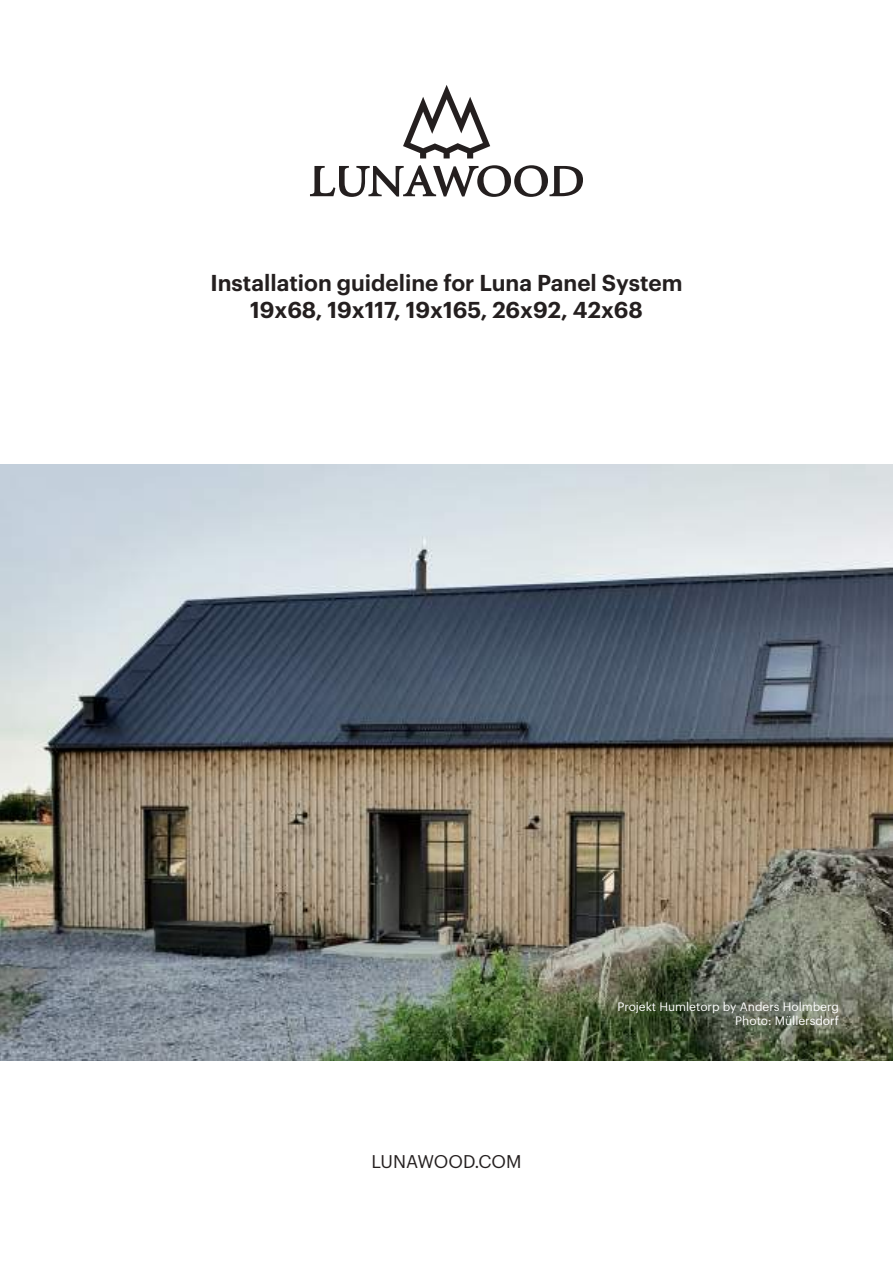
<style>
.page{position:relative;width:893px;height:1263px;background:#fff}
.page>*{position:absolute;margin:0;border:0;box-sizing:border-box;transform-origin:0 0}
.t1{font:600 22.5px/27px "Graphik";color:#241f1f;text-align:center}
.t2{font:18px "Graphik";color:#241f1f}
.t3{font:12px/13.5px "Graphik";color:#fff;text-align:right}
</style>
<div class="page">
<img style="left:0;top:464px;width:893px;height:597px">
<svg style="left:310px;top:165px;width:273px;height:32px"></svg>
<svg style="left:403px;top:85px;width:87px;height:73px"></svg>
<p class="t1" style="left:210px;top:267px;width:474px">Installation guideline for Luna Panel System<br>19x68, 19x117, 19x165, 26x92, 42x68</p>
<p class="t2" style="left:371px;top:1148px;width:152px">LUNAWOOD.COM</p>
<p class="t3" style="left:617px;top:999px;width:223px">Projekt Humletorp by Anders Holmberg<br>Photo: Müllersdorf</p>
</div>
